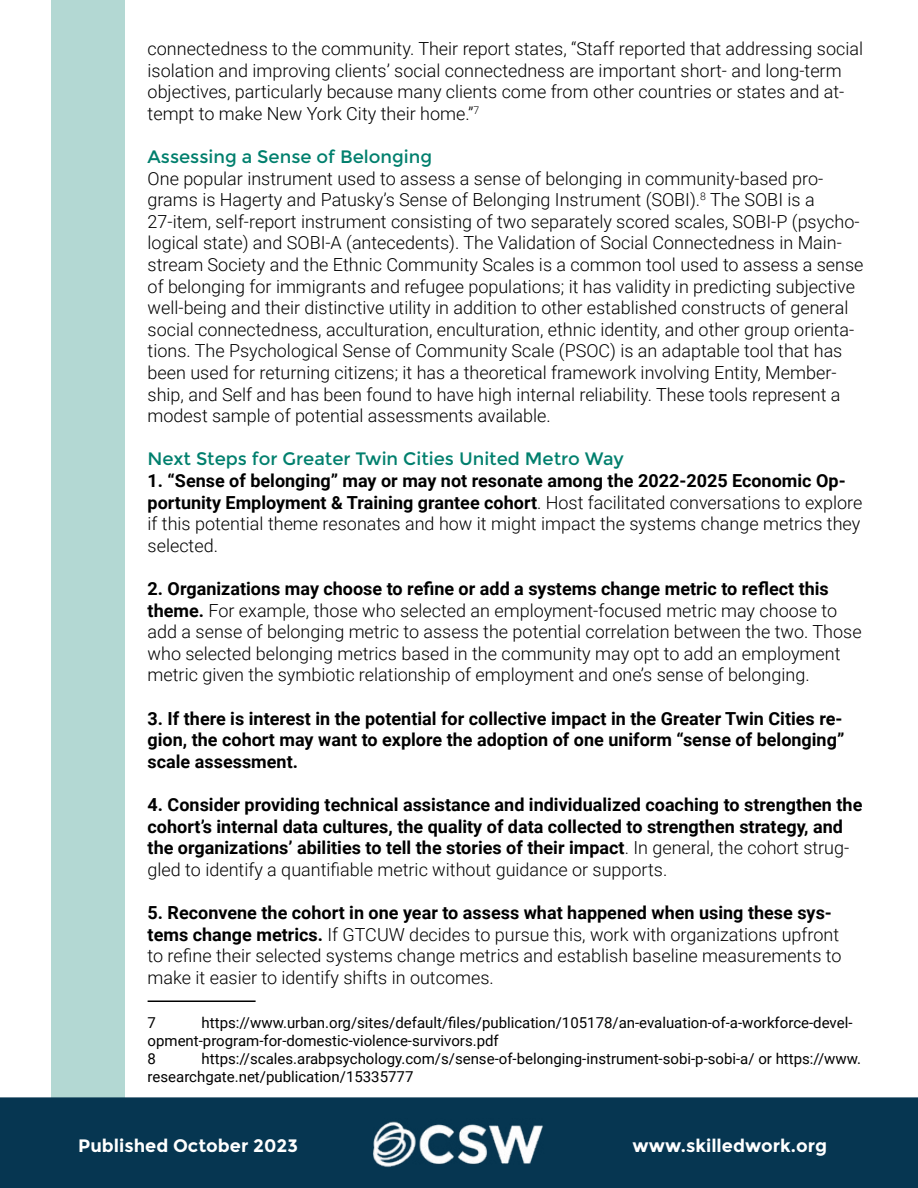
<style>
.page{position:relative;width:918px;height:1188px;background:#fff}
.page>*{position:absolute;margin:0;border:0;box-sizing:border-box;transform-origin:0 0}
.t1{font:300 18px/21.6px "Roboto";color:#000}
.t2{font:700 18px/21.6px "Roboto";color:#000;text-align:justify}
.t3{font:18px "Montserrat";color:#007f6d}
.t4{font:700 18px "Montserrat";color:#fff}
.t5{font:15px/18px "Roboto";color:#000}
.s1{font-weight:700}
.s2{font-weight:300}
</style>
<div class="page">
<div style="left:51px;top:0;width:74px;height:1188px;background:#b3d8d3"></div>
<div style="left:0;top:1097px;width:918px;height:91px;background:#063651"></div>
<img style="left:364px;top:1119px;width:184px;height:50px">
<hr style="left:148px;top:1001px;width:108px;height:1px;background:#000">
<p class="t1" style="left:148px;top:37px;width:717px">connectedness to the community. Their report states, “Staff reported that addressing social isolation and improving clients’ social connectedness are important short- and long-term objectives, particularly because many clients come from other countries or states and at&shy;tempt to make New York City their home.”<sup>7</sup></p>
<p class="t3" style="left:148px;top:146px;width:286px">Assessing a Sense of Belonging</p>
<p class="t1" style="left:148px;top:167px;width:717px">One popular instrument used to assess a sense of belonging in community-based pro&shy;grams is Hagerty and Patusky’s Sense of Belonging Instrument (SOBI).<sup>8</sup> The SOBI is a 27-item, self-report instrument consisting of two separately scored scales, SOBI-P (psycho&shy;logical state) and SOBI-A (antecedents). The Validation of Social Connectedness in Main&shy;stream Society and the Ethnic Community Scales is a common tool used to assess a sense of belonging for immigrants and refugee populations; it has validity in predicting subjective well-being and their distinctive utility in addition to other established constructs of general social connectedness, acculturation, enculturation, ethnic identity, and other group orienta&shy;tions. The Psychological Sense of Community Scale (PSOC) is an adaptable tool that has been used for returning citizens; it has a theoretical framework involving Entity, Member&shy;ship, and Self and has been found to have high internal reliability. These tools represent a modest sample of potential assessments available.</p>
<p class="t3" style="left:148px;top:449px;width:478px">Next Steps for Greater Twin Cities United Metro Way</p>
<p class="t1" style="left:148px;top:469px;width:716px"><span class="s1">1. “Sense of belonging” may or may not resonate among the 2022-2025 Economic Op&shy;portunity Employment &amp; Training grantee cohort</span>. Host facilitated conversations to explore if this potential theme resonates and how it might impact the systems change metrics they selected.</p>
<p class="t1" style="left:148px;top:577px;width:716px"><span class="s1">2. Organizations may choose to refine or add a systems change metric to reflect this theme.</span> For example, those who selected an employment-focused metric may choose to add a sense of belonging metric to assess the potential correlation between the two. Those who selected belonging metrics based in the community may opt to add an employment metric given the symbiotic relationship of employment and one’s sense of belonging.</p>
<p class="t2" style="left:148px;top:707px;width:698px">3. If there is interest in the potential for collective impact in the Greater Twin Cities re&shy;gion, the cohort may want to explore the adoption of one uniform “sense of belonging” scale assessment.</p>
<p class="t2" style="left:148px;top:793px;width:716px;text-align:left">4. Consider providing technical assistance and individualized coaching to strengthen the cohort’s internal data cultures, the quality of data collected to strengthen strategy, and the organizations’ abilities to tell the stories of their impact<span class="s2">. In general, the cohort strug&shy;gled to identify a quantifiable metric without guidance or supports.</span></p>
<p class="t1" style="left:148px;top:901px;width:695px"><span class="s1">5. Reconvene the cohort in one year to assess what happened when using these sys&shy;tems change metrics.</span> If GTCUW decides to pursue this, work with organizations upfront to refine their selected systems change metrics and establish baseline measurements to make it easier to identify shifts in outcomes.</p>
<p class="t5" style="left:148px;top:1013px;width:10px">7</p>
<p class="t5" style="left:148px;top:1013px;width:706px;text-indent:54px">https://www.urban.org/sites/default/files/publication/105178/an-evaluation-of-a-workforce-devel&shy;opment-program-for-domestic-violence-survivors.pdf<br>8</p>
<p class="t5" style="left:148px;top:1049px;width:715px;text-indent:54px">https://scales.arabpsychology.com/s/sense-of-belonging-instrument-sobi-p-sobi-a/ or https://www. researchgate.net/publication/15335777</p>
<p class="t4" style="left:78px;top:1135px;width:221px">Published October 2023</p>
<p class="t4" style="left:633px;top:1135px;width:196px">www.skilledwork.org</p>
</div>
